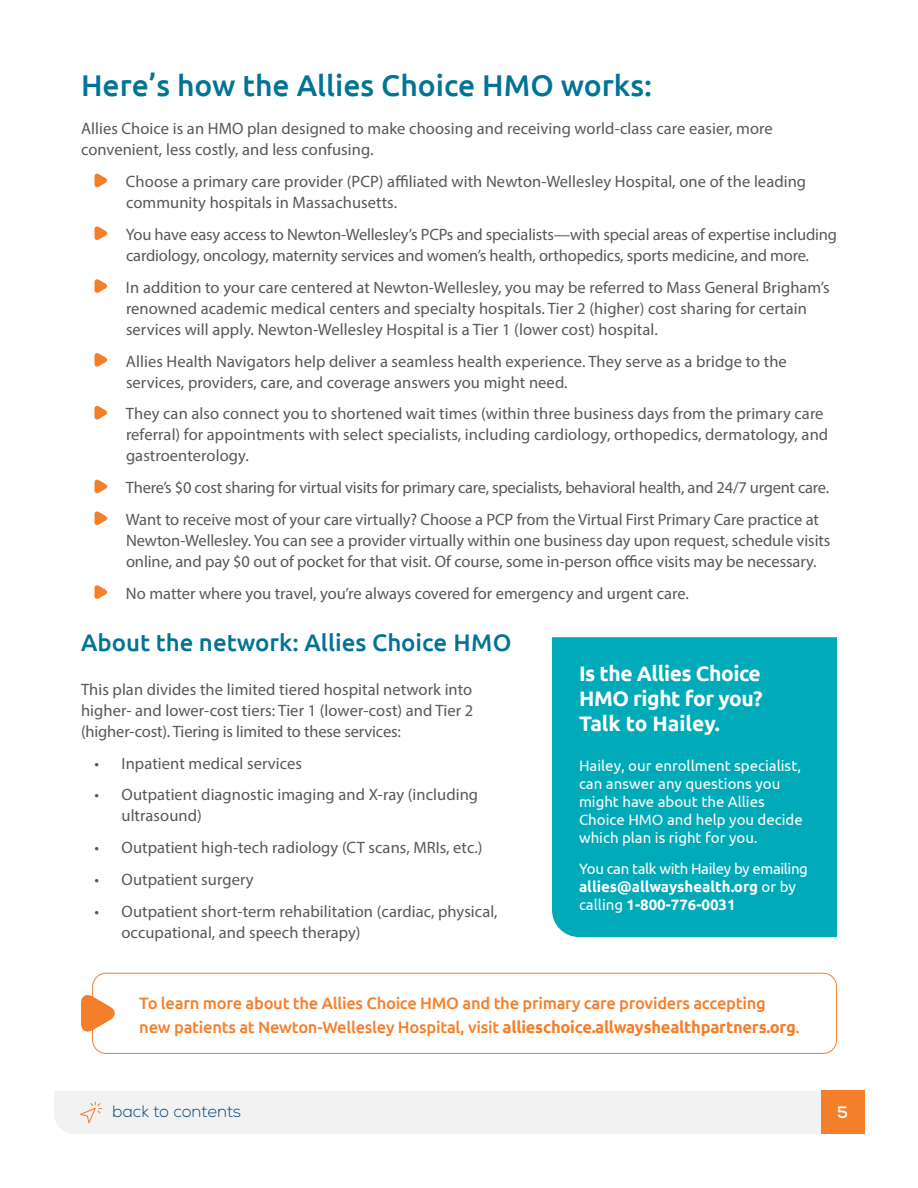
<style>
.page{position:relative;width:918px;height:1188px;background:#fff}
.page>*{position:absolute;margin:0;border:0;box-sizing:border-box;transform-origin:0 0}
.t1{font:500 30px "Ubuntu";color:#007396}
.t2{font:500 24px "Ubuntu";color:#007396}
.t3{font:700 21px/25.2px "Ubuntu";letter-spacing:-.02em;color:#fff;text-align:justify}
.Paragraph_Style_1{font:16.5px/21px "Myriad Pro";letter-spacing:.005em;color:#57585a}
.t4{font:500 16.5px/24px "Ubuntu";letter-spacing:-.015em;color:#f47f2a}
.Paragraph_Style_1-2{font:16.5px "Myriad Pro";letter-spacing:-.015em;color:#57585a}
.t5{font:300 16.5px "Nexa";color:#01427c}
.t6{font:700 16.5px "Nexa";color:#fff}
.t7{font:15px/18px "Ubuntu";color:#fff}
.t8{font:15px/18px "Ubuntu";letter-spacing:-.025em;color:#fff}
.s1{font-weight:700}
</style>
<div class="page">
<div style="left:54px;top:1091px;width:810px;height:43px;background:#f2f2f2"></div>
<div style="left:552px;top:637px;width:285px;height:300px;background:#00aab8"></div>
<div style="left:92px;top:973px;width:745px;height:81px;border:1px solid #f47f2a;border-radius:14px"></div>
<svg style="left:81px;top:993px;width:34px;height:41px"></svg>
<svg style="left:94px;top:173px;width:13px;height:15px"></svg>
<svg style="left:94px;top:226px;width:13px;height:14px"></svg>
<svg style="left:94px;top:279px;width:13px;height:14px"></svg>
<svg style="left:94px;top:353px;width:13px;height:14px"></svg>
<svg style="left:94px;top:405px;width:13px;height:15px"></svg>
<svg style="left:94px;top:479px;width:13px;height:15px"></svg>
<svg style="left:94px;top:511px;width:13px;height:14px"></svg>
<svg style="left:94px;top:585px;width:13px;height:14px"></svg>
<p class="t1" style="left:81px;top:66px;width:573px">Here’s how the Allies Choice HMO works:</p>
<p class="Paragraph_Style_1" style="left:81px;top:118px;width:693px">Allies Choice is an HMO plan designed to make choosing and receiving world-class care easier, more convenient, less costly, and less confusing.</p>
<p class="Paragraph_Style_1" style="left:126px;top:171px;width:682px">Choose a primary care provider (PCP) affiliated with Newton-Wellesley Hospital, one of the leading community hospitals in Massachusetts.</p>
<p class="Paragraph_Style_1" style="left:126px;top:224px;width:713px">You have easy access to Newton-Wellesley’s PCPs and specialists—with special areas of expertise including cardiology, oncology, maternity services and women’s health, orthopedics, sports medicine, and more.</p>
<p class="Paragraph_Style_1" style="left:126px;top:277px;width:705px">In addition to your care centered at Newton-Wellesley, you may be referred to Mass General Brigham’s renowned academic medical centers and specialty hospitals. Tier 2 (higher) cost sharing for certain services will apply. Newton-Wellesley Hospital is a Tier 1 (lower cost) hospital.</p>
<p class="Paragraph_Style_1" style="left:126px;top:350px;width:662px">Allies Health Navigators help deliver a seamless health experience. They serve as a bridge to the services, providers, care, and coverage answers you might need.</p>
<p class="Paragraph_Style_1" style="left:126px;top:403px;width:704px">They can also connect you to shortened wait times (within three business days from the primary care referral) for appointments with select specialists, including cardiology, orthopedics, dermatology, and gastroenterology.</p>
<p class="Paragraph_Style_1-2" style="left:126px;top:478px;width:705px">There’s $0 cost sharing for virtual visits for primary care, specialists, behavioral health, and 24/7 urgent care.</p>
<p class="Paragraph_Style_1" style="left:126px;top:509px;width:706px">Want to receive most of your care virtually? Choose a PCP from the Virtual First Primary Care practice at<br>Newton-Wellesley. You can see a provider virtually within one business day upon request, schedule visits online, and pay $0 out of pocket for that visit. Of course, some in-person office visits may be necessary.</p>
<p class="Paragraph_Style_1" style="left:126px;top:583px;width:564px">No matter where you travel, you’re always covered for emergency and urgent care.</p>
<p class="t2" style="left:81px;top:628px;width:432px">About the network: Allies Choice HMO</p>
<p class="Paragraph_Style_1" style="left:81px;top:678px;width:394px;text-align:justify">This plan divides the limited tiered hospital network into higher- and lower-cost tiers: Tier 1 (lower-cost) and Tier 2 (higher-cost). Tiering is limited to these services:</p>
<p class="Paragraph_Style_1" style="left:94px;top:752px;width:209px">• Inpatient medical services</p>
<p class="Paragraph_Style_1" style="left:122px;top:784px;width:358px;text-indent:-27px">• Outpatient diagnostic imaging and X-ray (including ultrasound)</p>
<p class="Paragraph_Style_1" style="left:94px;top:837px;width:390px">• Outpatient high-tech radiology (CT scans, MRIs, etc.)</p>
<p class="Paragraph_Style_1" style="left:94px;top:869px;width:161px">• Outpatient surgery</p>
<p class="Paragraph_Style_1" style="left:122px;top:900px;width:378px;text-indent:-27px">• Outpatient short-term rehabilitation (cardiac, physical, occupational, and speech therapy)</p>
<p class="t3" style="left:579px;top:660px;width:185px">Is the Allies Choice HMO right for you?<br>Talk to Hailey.</p>
<p class="t7" style="left:579px;top:756px;width:225px">Hailey, our enrollment specialist, can answer any questions you might have about the Allies<br>Choice HMO and help you decide which plan is right for you.</p>
<p class="t8" style="left:579px;top:859px;width:230px">You can talk with Hailey by emailing <span class="s1">allies@allwayshealth.org</span> or by calling <span class="s1">1-800-776-0031</span></p>
<p class="t4" style="left:139px;top:991px;width:662px">To learn more about the Allies Choice HMO and the primary care providers accepting new patients at Newton-Wellesley Hospital, visit <span class="s1">allieschoice.allwayshealthpartners.org</span>.</p>
<p class="t5" style="left:112px;top:1102px;width:131px">back to contents</p>
<p class="t6" style="left:837px;top:1102px;width:12px">5</p>
</div>
